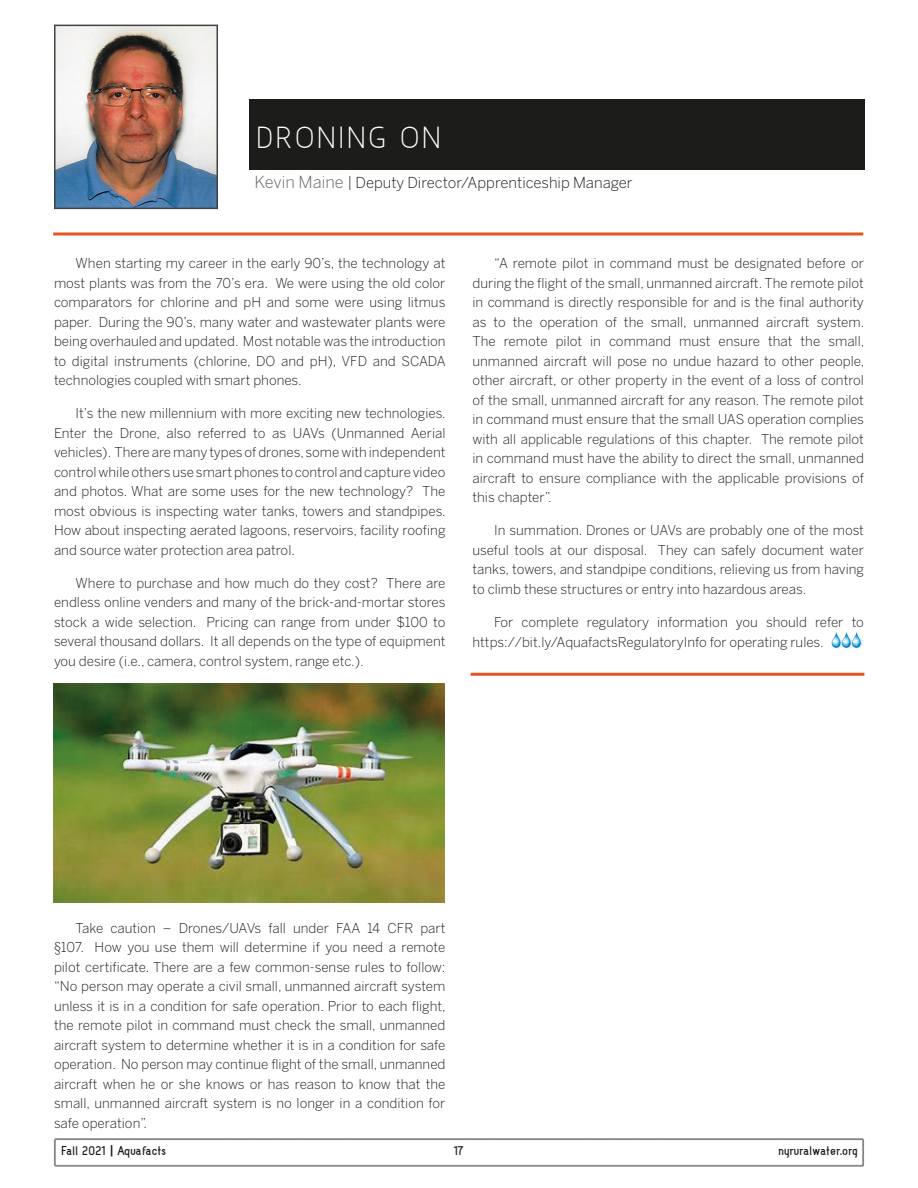
<style>
.page{position:relative;width:918px;height:1188px;background:#fff}
.page>*{position:absolute;margin:0;border:0;box-sizing:border-box;transform-origin:0 0}
.t1{font:38.25px "Acid";letter-spacing:.06em;color:#fff}
.t2{font:700 16.2px "Acid";letter-spacing:-.015em;color:#1c1c1a}
.t3{font:300 15px "Benton Sans";color:#1c1c1a}
.t4{font:300 13.5px/19.5px "Benton Sans";color:#1c1c1a;text-align:justify}
.s1{font-size:16.5px;color:#5e5f5f}
.s2{font-family:"Benton Sans";font-weight:500;font-size:12px}
</style>
<div class="page">
<svg style="left:54px;top:1138px;width:810px;height:29px"></svg>
<div style="left:249px;top:99px;width:616px;height:71px;background:#1c1c1a"></div>
<hr style="left:53px;top:232px;width:810px;height:3px;background:#e45322">
<img style="left:832px;top:633px;width:31px;height:16px">
<img style="left:53px;top:684px;width:392px;height:218px">
<img style="left:57px;top:28px;width:158px;height:178px">
<div style="left:54px;top:25px;width:164px;height:184px;border:2px solid #414142"></div>
<hr style="left:471px;top:673px;width:393px;height:3px;background:#e45322">
<h1 class="t1" style="left:256px;top:123px;width:186px">DRONING ON</h1>
<p class="t3" style="left:255px;top:174px;width:380px"><span class="s1">Kevin Maine</span> | Deputy Director/Apprenticeship Manager</p>
<p class="t4" style="left:54px;top:254px;width:393px;text-indent:22px">When starting my career in the early 90’s, the technology at most plants was from the 70’s era. We were using the old color comparators for chlorine and pH and some were using litmus paper. During the 90’s, many water and wastewater plants were being overhauled and updated. Most notable was the introduction to digital instruments (chlorine, DO and pH), VFD and SCADA technologies coupled with smart phones.</p>
<p class="t4" style="left:54px;top:404px;width:393px;text-indent:22px">It’s the new millennium with more exciting new technologies.<br>Enter the Drone, also referred to as UAVs (Unmanned Aerial vehicles). There are many types of drones, some with independent control while others use smart phones to control and capture video and photos. What are some uses for the new technology? The most obvious is inspecting water tanks, towers and standpipes.<br>How about inspecting aerated lagoons, reservoirs, facility roofing and source water protection area patrol.</p>
<p class="t4" style="left:54px;top:573px;width:393px;text-indent:22px">Where to purchase and how much do they cost? There are endless online venders and many of the brick-and-mortar stores stock a wide selection. Pricing can range from under $100 to several thousand dollars. It all depends on the type of equipment you desire (i.e., camera, control system, range etc.).</p>
<p class="t4" style="left:472px;top:253px;width:393px;text-indent:22px">“A remote pilot in command must be designated before or during the flight of the small, unmanned aircraft. The remote pilot in command is directly responsible for and is the final authority as to the operation of the small, unmanned aircraft system.<br>The remote pilot in command must ensure that the small, unmanned aircraft will pose no undue hazard to other people, other aircraft, or other property in the event of a loss of control of the small, unmanned aircraft for any reason. The remote pilot in command must ensure that the small UAS operation complies with all applicable regulations of this chapter. The remote pilot in command must have the ability to direct the small, unmanned aircraft to ensure compliance with the applicable provisions of this chapter”.</p>
<p class="t4" style="left:472px;top:520px;width:393px;text-indent:22px">In summation. Drones or UAVs are probably one of the most useful tools at our disposal. They can safely document water tanks, towers, and standpipe conditions, relieving us from having to climb these structures or entry into hazardous areas.</p>
<p class="t4" style="left:472px;top:611px;width:393px;line-height:20.2px;text-indent:22px">For complete regulatory information you should refer to https://bit.ly/AquafactsRegulatoryInfo for operating rules.</p>
<p class="t4" style="left:54px;top:918px;width:393px;text-indent:22px">Take caution – Drones/UAVs fall under FAA 14 CFR part §107. How you use them will determine if you need a remote pilot certificate. There are a few common-sense rules to follow: “No person may operate a civil small, unmanned aircraft system unless it is in a condition for safe operation. Prior to each flight, the remote pilot in command must check the small, unmanned aircraft system to determine whether it is in a condition for safe operation. No person may continue flight of the small, unmanned aircraft when he or she knows or has reason to know that the small, unmanned aircraft system is no longer in a condition for safe operation”.</p>
<p class="t2" style="left:62px;top:1145px;width:106px">Fall 2021 <span class="s2">|</span> Aquafacts</p>
<p class="t2" style="left:454px;top:1145px;width:11px">17</p>
<p class="t2" style="left:778px;top:1145px;width:81px">nyruralwater.org</p>
</div>
